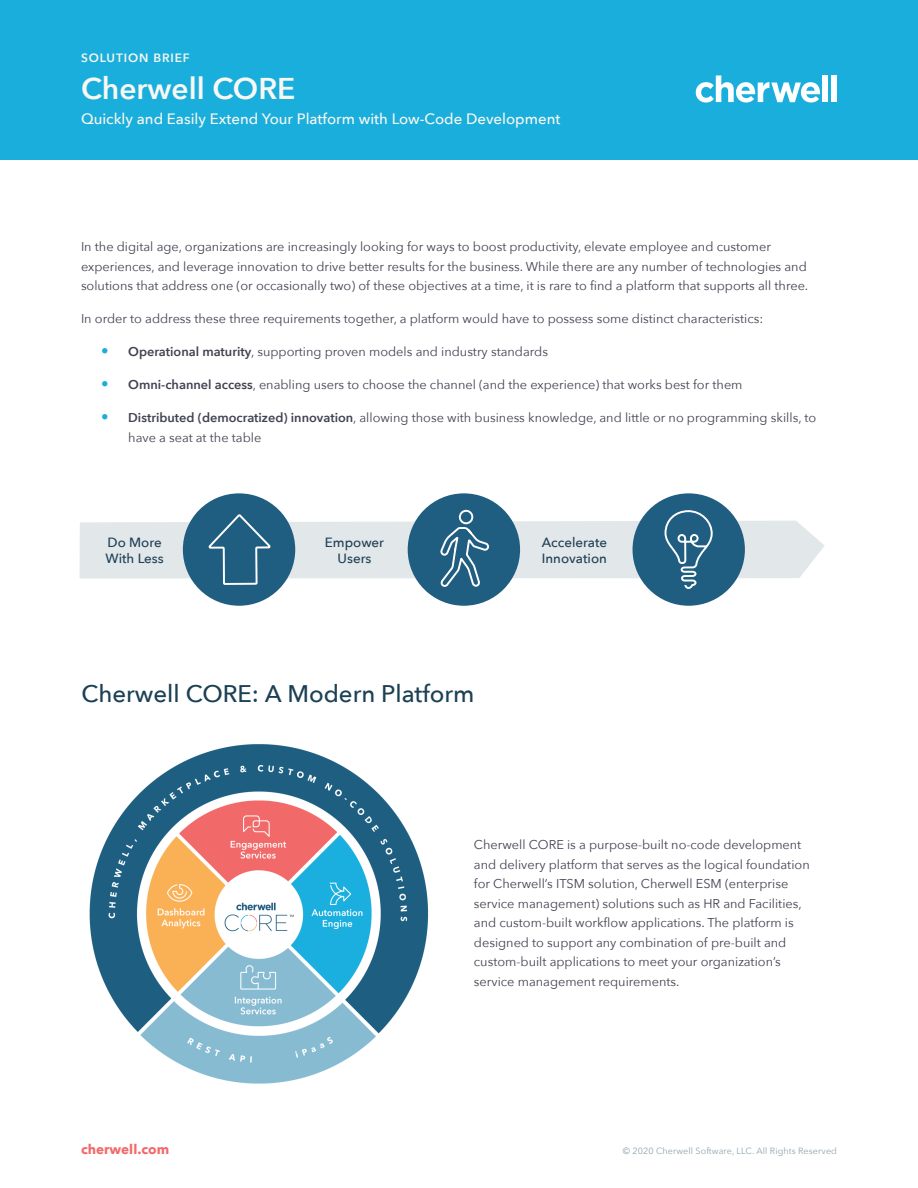
<style>
.page{position:relative;width:918px;height:1188px;background:#fff}
.page>*{position:absolute;margin:0;border:0;box-sizing:border-box;transform-origin:0 0}
.t1{font:600 30px "Avenir Next";color:#f8f7f1}
.t2{font:500 24px "Avenir Next";color:#1c4054}
.t3{font:500 15px "Avenir Next";color:#f8f7f1}
.t4{font:700 13.5px "Avenir Next";color:#f16a6a}
.t5{font:500 13.35px/16px "Avenir Next";color:#1c4054}
.t6{font:12.75px/19.5px "Avenir Next";color:#404251}
.t7{font:600 12px "Avenir Next";letter-spacing:.075em;color:#f8f7f1}
.t8{font:9px "Avenir Next";letter-spacing:.01em;color:#90a3ad}
.s1{font-weight:600;font-size:15px;color:#1aaedd}
.s2{font-weight:600}
</style>
<div class="page">
<div style="left:0;top:0;width:918px;height:160px;background:#1aaedd"></div>
<div style="left:822px;top:75px;width:6px;height:27px;background:#fff"></div>
<div style="left:831px;top:75px;width:6px;height:27px;background:#fff"></div>
<svg style="left:715px;top:75px;width:105px;height:28px"></svg>
<img style="left:89px;top:744px;width:340px;height:340px">
<div style="left:407px;top:493px;width:113px;height:113px;background:#1f5d81;border-radius:56px"></div>
<svg style="left:632px;top:493px;width:113px;height:113px"></svg>
<svg style="left:665px;top:82px;width:49px;height:524px"></svg>
<div style="left:183px;top:493px;width:112px;height:113px;background:#1f5d81;border-radius:56px"></div>
<svg style="left:80px;top:510px;width:745px;height:78px"></svg>
<p class="t7" style="left:81px;top:47px;width:110px">SOLUTION BRIEF</p>
<h1 class="t1" style="left:81px;top:63px;width:216px">Cherwell CORE</h1>
<p class="t3" style="left:81px;top:106px;width:481px">Quickly and Easily Extend Your Platform with Low-Code Development</p>
<p class="t6" style="left:81px;top:236px;width:729px">In the digital age, organizations are increasingly looking for ways to boost productivity, elevate employee and customer experiences, and leverage innovation to drive better results for the business. While there are any number of technologies and solutions that address one (or occasionally two) of these objectives at a time, it is rare to find a platform that supports all three.</p>
<p class="t6" style="left:81px;top:308px;width:684px">In order to address these three requirements together, a platform would have to possess some distinct characteristics:</p>
<p class="t6" style="left:101px;top:341px;width:448px"><span class="s1">•</span> <span class="s2">Operational maturity</span>, supporting proven models and industry standards</p>
<p class="t6" style="left:101px;top:374px;width:643px"><span class="s1">•</span> <span class="s2">Omni-channel access</span>, enabling users to choose the channel (and the experience) that works best for them</p>
<p class="t6" style="left:128px;top:407px;width:690px;text-indent:-27px"><span class="s1">•</span> <span class="s2">Distributed (democratized) innovation</span>, allowing those with business knowledge, and little or no programming skills, to have a seat at the table</p>
<p class="t5" style="left:106px;top:534px;width:60px">Do More<br>With Less</p>
<p class="t5" style="left:325px;top:534px;width:61px;text-align:center">Empower<br>Users</p>
<p class="t5" style="left:542px;top:534px;width:67px">Accelerate<br>Innovation</p>
<h2 class="t2" style="left:81px;top:673px;width:395px">Cherwell CORE: A Modern Platform</h2>
<p class="t6" style="left:474px;top:834px;width:337px">Cherwell CORE is a purpose-built no-code development and delivery platform that serves as the logical foundation for Cherwell’s ITSM solution, Cherwell ESM (enterprise service management) solutions such as HR and Facilities, and custom-built workflow applications. The platform is designed to support any combination of pre-built and custom-built applications to meet your organization’s service management requirements.</p>
<p class="t4" style="left:81px;top:1138px;width:90px">cherwell.com</p>
<p class="t8" style="left:623px;top:1143px;width:216px">© 2020 Cherwell Software, LLC. All Rights Reserved</p>
</div>
